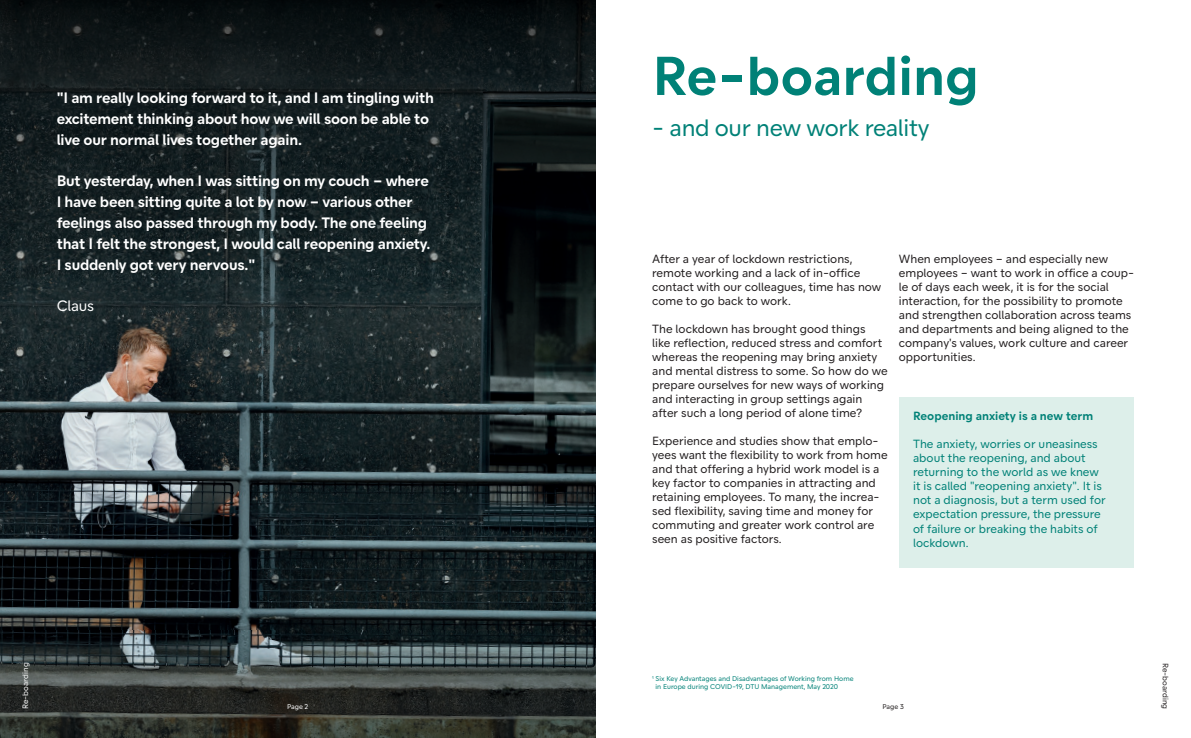
<style>
.page{position:relative;width:1191px;height:738px;background:#fff}
.page>*{position:absolute;margin:0;border:0;box-sizing:border-box;transform-origin:0 0}
.t1{font:700 55.3px "Velliv";color:#008177}
.t2{font:24px "Velliv";letter-spacing:-.015em;color:#008177}
.t3{font:700 15.3px/20.8px "Velliv";letter-spacing:-.015em;color:#fff}
.t4{font:15.3px "Velliv";letter-spacing:-.015em;color:#fff}
.t5{font:12px/14px "Velliv";color:#231f20}
.t6{font:12px/14px "Velliv";color:#008177}
.t7{font:700 12px "Velliv";color:#008177}
.t8{font:8px "Velliv";color:#231f20}
.t9{font:8px "Velliv";color:#fff}
.t10{font:7px/8px "Velliv";color:#008177}
.t11{font:7px "Velliv";color:#fff}
.t12{font:7px "Velliv";color:#231f20}
</style>
<div class="page">
<div style="left:899px;top:397px;width:234px;height:170px;background:#ddefea"></div>
<img style="left:0;top:349px;width:595px;height:280px">
<svg style="left:0;top:0;width:595px;height:349px;background:#141e20"></svg>
<svg style="left:0;top:629px;width:595px;height:108px;background:#343b39"></svg>
<p class="t3" style="left:57px;top:87px;width:379px">"I am really looking forward to it, and I am tingling with excitement thinking about how we will soon be able to live our normal lives together again.</p>
<p class="t3" style="left:57px;top:170px;width:375px">But yesterday, when I was sitting on my couch – where I have been sitting quite a lot by now – various other feelings also passed through my body. The one feeling that I felt the strongest, I would call reopening anxiety.<br>I suddenly got very nervous."</p>
<p class="t4" style="left:57px;top:294px;width:39px">Claus</p>
<h1 class="t1" style="left:652px;top:31px;width:328px">Re-boarding</h1>
<h2 class="t2" style="left:652px;top:109px;width:279px">- and our new work reality</h2>
<p class="t5" style="left:652px;top:251px;width:231px">After a year of lockdown restrictions, remote working and a lack of in-office contact with our colleagues, time has now come to go back to work.</p>
<p class="t5" style="left:652px;top:321px;width:237px">The lockdown has brought good things<br>like reflection, reduced stress and comfort whereas the reopening may bring anxiety and mental distress to some. So how do we prepare ourselves for new ways of working and interacting in group settings again after such a long period of alone time?</p>
<p class="t5" style="left:652px;top:433px;width:237px">Experience and studies show that emplo&shy;yees want the flexibility to work from home and that offering a hybrid work model is a key factor to companies in attracting and retaining employees. To many, the increa&shy;sed flexibility, saving time and money for commuting and greater work control are seen as positive factors.</p>
<p class="t5" style="left:899px;top:251px;width:237px">When employees – and especially new employees – want to work in office a coup&shy;le of days each week, it is for the social interaction, for the possibility to promote and strengthen collaboration across teams and departments and being aligned to the company's values, work culture and career opportunities.</p>
<p class="t7" style="left:913px;top:406px;width:182px">Reopening anxiety is a new term</p>
<p class="t6" style="left:913px;top:437px;width:194px">The anxiety, worries or uneasiness about the reopening, and about returning to the world as we knew it is called "reopening anxiety". It is not a diagnosis, but a term used for expectation pressure, the pressure of failure or breaking the habits of lockdown.</p>
<p class="t9" style="left:19px;top:708px;width:48px;rotate:-90deg">Re-boarding</p>
<p class="t10" style="left:655px;top:674px;width:199px;text-indent:-3px"><sup>1</sup> Six Key Advantages and Disadvantages of Working from Home in Europe during COVID-19, DTU Management, May 2020</p>
<p class="t11" style="left:287px;top:700px;width:23px">Page 2</p>
<p class="t12" style="left:882px;top:700px;width:23px">Page 3</p>
<p class="t8" style="left:1171px;top:662px;width:48px;rotate:90deg">Re-boarding</p>
</div>
